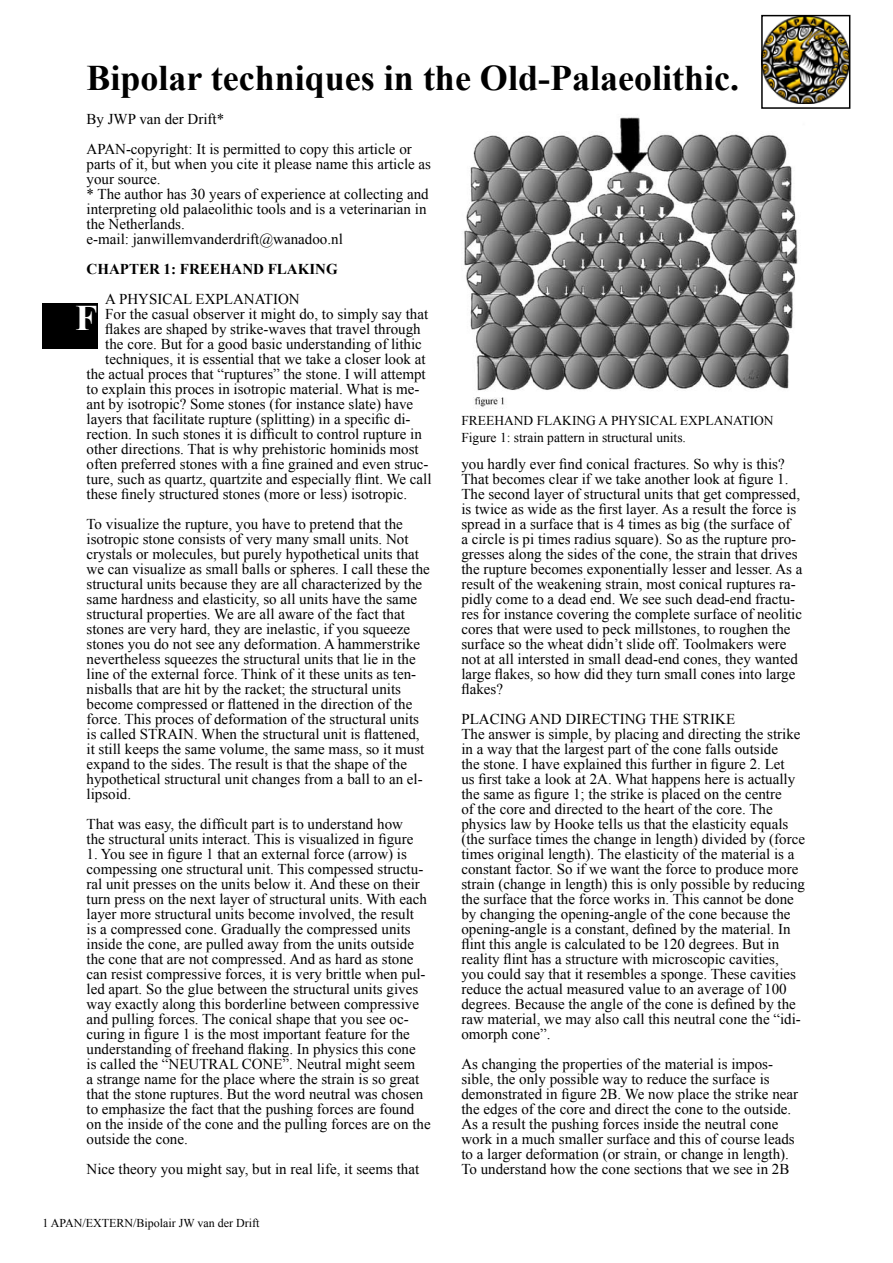
<style>
.page{position:relative;width:893px;height:1263px;background:#fff}
.page>*{position:absolute;margin:0;border:0;box-sizing:border-box;transform-origin:0 0}
.t1{font:700 36px "Times New Roman";color:#000}
.t2{font:700 36px "Times New Roman";color:#fff}
.t3{font:15px/15px "Times New Roman";color:#000}
.t4{font:700 15px "Times New Roman";color:#000}
.t5{font:13.5px/16.2px "Times New Roman";color:#000}
.t6{font:12px "Times New Roman";color:#000}
</style>
<div class="page">
<div style="left:43px;top:304px;width:55px;height:45px;background:#000"></div>
<img style="left:464px;top:117px;width:334px;height:290px">
<img style="left:764px;top:18px;width:83px;height:85px">
<div style="left:761px;top:15px;width:89px;height:94px;border:2px solid #000"></div>
<h1 class="t1" style="left:87px;top:53px;width:654px">Bipolar techniques in the Old-Palaeolithic.</h1>
<p class="t3" style="left:87px;top:104px;width:327px;line-height:30px">By JWP van der Drift*<br>APAN-copyright: It is permitted to copy this article or</p>
<p class="t3" style="left:87px;top:156px;width:346px">parts of it, but when you cite it please name this article as your source.<br>* The author has 30 years of experience at collecting and interpreting old palaeolithic tools and is a veterinarian in the Netherlands.<br>e-mail: janwillemvanderdrift@wanadoo.nl</p>
<p class="t4" style="left:87px;top:258px;width:253px">CHAPTER 1: FREEHAND FLAKING</p>
<p class="t3" style="left:105px;top:291px;width:196px">A PHYSICAL EXPLANATION</p>
<p class="t3" style="left:105px;top:306px;width:324px">For the casual observer it might do, to simply say that</p>
<p class="t3" style="left:105px;top:321px;width:317px">flakes are shaped by strike-waves that travel through</p>
<p class="t3" style="left:105px;top:336px;width:318px">the core. But for a good basic understanding of lithic</p>
<p class="t3" style="left:105px;top:351px;width:322px">techniques, it is essential that we take a closer look at</p>
<p class="t3" style="left:87px;top:366px;width:341px">the actual proces that “ruptures” the stone. I will attempt</p>
<p class="t3" style="left:87px;top:381px;width:334px">to explain this proces in isotropic material. What is me-</p>
<p class="t3" style="left:87px;top:396px;width:328px">ant by isotropic? Some stones (for instance slate) have</p>
<p class="t3" style="left:87px;top:411px;width:326px">layers that facilitate rupture (splitting) in a specific di-</p>
<p class="t3" style="left:87px;top:426px;width:337px">rection. In such stones it is difficult to control rupture in</p>
<p class="t3" style="left:87px;top:441px;width:334px">other directions. That is why prehistoric hominids most</p>
<p class="t3" style="left:87px;top:456px;width:343px">often preferred stones with a fine grained and even struc-</p>
<p class="t3" style="left:87px;top:471px;width:347px">ture, such as quartz, quartzite and especially flint. We call</p>
<p class="t3" style="left:87px;top:486px;width:322px">these finely structured stones (more or less) isotropic.</p>
<p class="t3" style="left:87px;top:516px;width:345px">To visualize the rupture, you have to pretend that the isotropic stone consists of very many small units. Not crystals or molecules, but purely hypothetical units that we can visualize as small balls or spheres. I call these the structural units because they are all characterized by the same hardness and elasticity, so all units have the same structural properties. We are all aware of the fact that stones are very hard, they are inelastic, if you squeeze stones you do not see any deformation. A hammerstrike nevertheless squeezes the structural units that lie in the line of the external force. Think of it these units as ten&shy;nisballs that are hit by the racket; the structural units become compressed or flattened in the direction of the force. This proces of deformation of the structural units is called STRAIN. When the structural unit is flattened, it still keeps the same volume, the same mass, so it must expand to the sides. The result is that the shape of the hypothetical structural unit changes from a ball to an el&shy;lipsoid.</p>
<p class="t3" style="left:87px;top:816px;width:328px">That was easy, the difficult part is to understand how the structural units interact. This is visualized in figure</p>
<p class="t3" style="left:87px;top:846px;width:346px">1. You see in figure 1 that an external force (arrow) is compessing one structural unit. This compessed structu&shy;ral unit presses on the units below it. And these on their turn press on the next layer of structural units. With each layer more structural units become involved, the result<br>is a compressed cone. Gradually the compressed units inside the cone, are pulled away from the units outside the cone that are not compressed. And as hard as stone can resist compressive forces, it is very brittle when pul&shy;led apart. So the glue between the structural units gives way exactly along this borderline between compressive and pulling forces. The conical shape that you see oc&shy;curing in figure 1 is the most important feature for the understanding of freehand flaking. In physics this cone<br>is called the “NEUTRAL CONE”. Neutral might seem<br>a strange name for the place where the strain is so great that the stone ruptures. But the word neutral was chosen to emphasize the fact that the pushing forces are found on the inside of the cone and the pulling forces are on the outside the cone.</p>
<p class="t3" style="left:87px;top:1161px;width:334px">Nice theory you might say, but in real life, it seems that</p>
<h1 class="t2" style="left:76px;top:293px;width:23px">F</h1>
<p class="t6" style="left:43px;top:1215px;width:218px">1 APAN/EXTERN/Bipolair JW van der Drift</p>
<p class="t5" style="left:461px;top:413px;width:314px">FREEHAND FLAKING A PHYSICAL EXPLANATION<br>Figure 1: strain pattern in structural units.</p>
<p class="t3" style="left:461px;top:456px;width:343px">you hardly ever find conical fractures. So why is this?<br>That becomes clear if we take another look at figure 1.<br>The second layer of structural units that get compressed, is twice as wide as the first layer. As a result the force is spread in a surface that is 4 times as big (the surface of<br>a circle is pi times radius square). So as the rupture pro&shy;gresses along the sides of the cone, the strain that drives the rupture becomes exponentially lesser and lesser. As a result of the weakening strain, most conical ruptures ra&shy;pidly come to a dead end. We see such dead-end fractu&shy;res for instance covering the complete surface of neolitic cores that were used to peck millstones, to roughen the surface so the wheat didn’t slide off. Toolmakers were not at all intersted in small dead-end cones, they wanted large flakes, so how did they turn small cones into large flakes?</p>
<p class="t3" style="left:461px;top:711px;width:345px">PLACING AND DIRECTING THE STRIKE<br>The answer is simple, by placing and directing the strike in a way that the largest part of the cone falls outside<br>the stone. I have explained this further in figure 2. Let<br>us first take a look at 2A. What happens here is actually the same as figure 1; the strike is placed on the centre<br>of the core and directed to the heart of the core. The physics law by Hooke tells us that the elasticity equals (the surface times the change in length) divided by (force times original length). The elasticity of the material is a constant factor. So if we want the force to produce more strain (change in length) this is only possible by reducing the surface that the force works in. This cannot be done by changing the opening-angle of the cone because the opening-angle is a constant, defined by the material. In flint this angle is calculated to be 120 degrees. But in reality flint has a structure with microscopic cavities,<br>you could say that it resembles a sponge. These cavities reduce the actual measured value to an average of 100 degrees. Because the angle of the cone is defined by the raw material, we may also call this neutral cone the “idi&shy;omorph cone”.</p>
<p class="t3" style="left:461px;top:1056px;width:338px">As changing the properties of the material is impos&shy;sible, the only possible way to reduce the surface is demonstrated in figure 2B. We now place the strike near the edges of the core and direct the cone to the outside.<br>As a result the pushing forces inside the neutral cone work in a much smaller surface and this of course leads to a larger deformation (or strain, or change in length).<br>To understand how the cone sections that we see in 2B</p>
</div>
